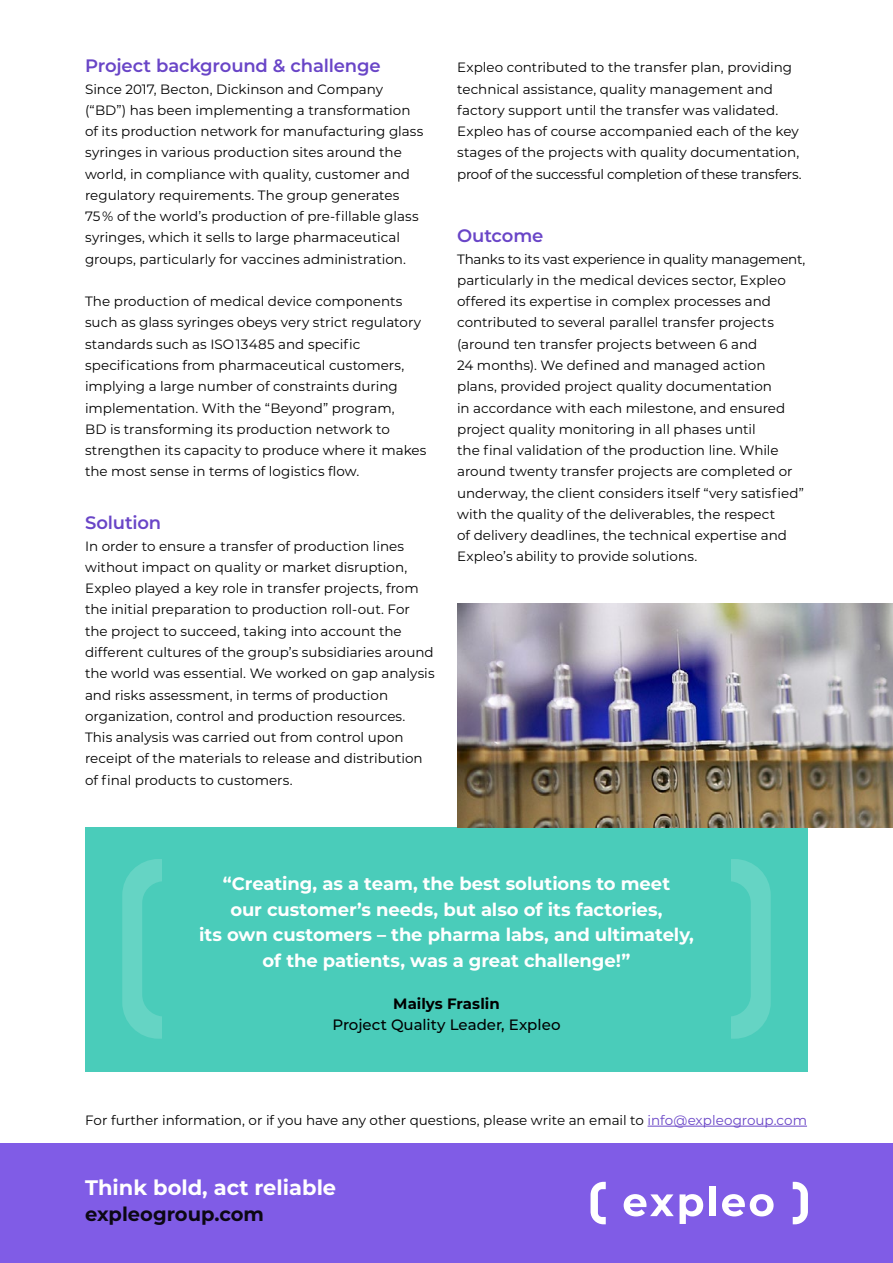
<style>
.page{position:relative;width:893px;height:1263px;background:#fff}
.page>*{position:absolute;margin:0;border:0;box-sizing:border-box;transform-origin:0 0}
.t1{font:700 21px "Montserrat";color:#fff}
.t2{font:700 19.5px "Montserrat";color:#0c0814}
.t3{font:700 18px/25.5px "Montserrat";letter-spacing:-.005em;color:#fff;text-align:center}
.t4{font:600 18px "Montserrat";letter-spacing:-.01em;color:#6945c7}
.t5{font:500 15px "Montserrat";color:#000}
.t6{font:700 15px "Montserrat";color:#000}
.t7{font:13.5px/21.3px "Montserrat";color:#000}
.s1{color:#6945c7}
</style>
<div class="page">
<div style="left:85px;top:827px;width:723px;height:244px;background:#4accba"></div>
<div style="left:0;top:1143px;width:893px;height:120px;background:#805ce6"></div>
<svg style="left:590px;top:1182px;width:16px;height:42px"></svg>
<svg style="left:793px;top:1182px;width:15px;height:42px"></svg>
<svg style="left:624px;top:1194px;width:50px;height:22px"></svg>
<svg style="left:680px;top:1194px;width:23px;height:30px"></svg>
<div style="left:710px;top:1186px;width:6px;height:30px;background:#fff"></div>
<svg style="left:722px;top:1194px;width:52px;height:22px"></svg>
<hr style="left:648px;top:1126px;width:159px;height:1px;background:#6945c7">
<svg style="left:122px;top:859px;width:40px;height:180px"></svg>
<svg style="left:731px;top:859px;width:40px;height:180px"></svg>
<img style="left:457px;top:604px;width:436px;height:223px">
<h3 class="t4" style="left:85px;top:53px;width:297px">Project background &amp; challenge</h3>
<p class="t7" style="left:85px;top:78px;width:340px">Since 2017, Becton, Dickinson and Company (“BD”) has been implementing a transformation of its production network for manufacturing glass syringes in various production sites around the world, in compliance with quality, customer and regulatory requirements. The group generates<br>75 % of the world’s production of pre-fillable glass syringes, which it sells to large pharmaceutical groups, particularly for vaccines administration.</p>
<p class="t7" style="left:85px;top:290px;width:343px">The production of medical device components such as glass syringes obeys very strict regulatory standards such as ISO 13485 and specific specifications from pharmaceutical customers, implying a large number of constraints during implementation. With the “Beyond” program,<br>BD is transforming its production network to strengthen its capacity to produce where it makes the most sense in terms of logistics flow.</p>
<h3 class="t4" style="left:85px;top:510px;width:78px">Solution</h3>
<p class="t7" style="left:85px;top:535px;width:351px">In order to ensure a transfer of production lines without impact on quality or market disruption, Expleo played a key role in transfer projects, from the initial preparation to production roll-out. For the project to succeed, taking into account the different cultures of the group’s subsidiaries around the world was essential. We worked on gap analysis and risks assessment, in terms of production organization, control and production resources.<br>This analysis was carried out from control upon receipt of the materials to release and distribution of final products to customers.</p>
<p class="t7" style="left:457px;top:56px;width:346px">Expleo contributed to the transfer plan, providing technical assistance, quality management and factory support until the transfer was validated.<br>Expleo has of course accompanied each of the key stages of the projects with quality documentation, proof of the successful completion of these transfers.</p>
<h3 class="t4" style="left:457px;top:223px;width:88px">Outcome</h3>
<p class="t7" style="left:457px;top:248px;width:350px">Thanks to its vast experience in quality management, particularly in the medical devices sector, Expleo offered its expertise in complex processes and contributed to several parallel transfer projects (around ten transfer projects between 6 and<br>24 months). We defined and managed action plans, provided project quality documentation<br>in accordance with each milestone, and ensured project quality monitoring in all phases until<br>the final validation of the production line. While around twenty transfer projects are completed or underway, the client considers itself “very satisfied” with the quality of the deliverables, the respect<br>of delivery deadlines, the technical expertise and Expleo’s ability to provide solutions.</p>
<h3 class="t3" style="left:199px;top:870px;width:496px">“Creating, as a team, the best solutions to meet<br>our customer’s needs, but also of its factories,<br>its own customers – the pharma labs, and ultimately, of the patients, was a great challenge!”</h3>
<p class="t6" style="left:393px;top:992px;width:108px">Mailys Fraslin</p>
<p class="t5" style="left:332px;top:1014px;width:230px">Project Quality Leader, Expleo</p>
<p class="t7" style="left:85px;top:1109px;width:723px">For further information, or if you have any other questions, please write an email to <span class="s1">info@expleogroup.com</span></p>
<h1 class="t1" style="left:85px;top:1172px;width:253px">Think bold, act reliable</h1>
<h2 class="t2" style="left:85px;top:1199px;width:180px">expleogroup.com</h2>
</div>
